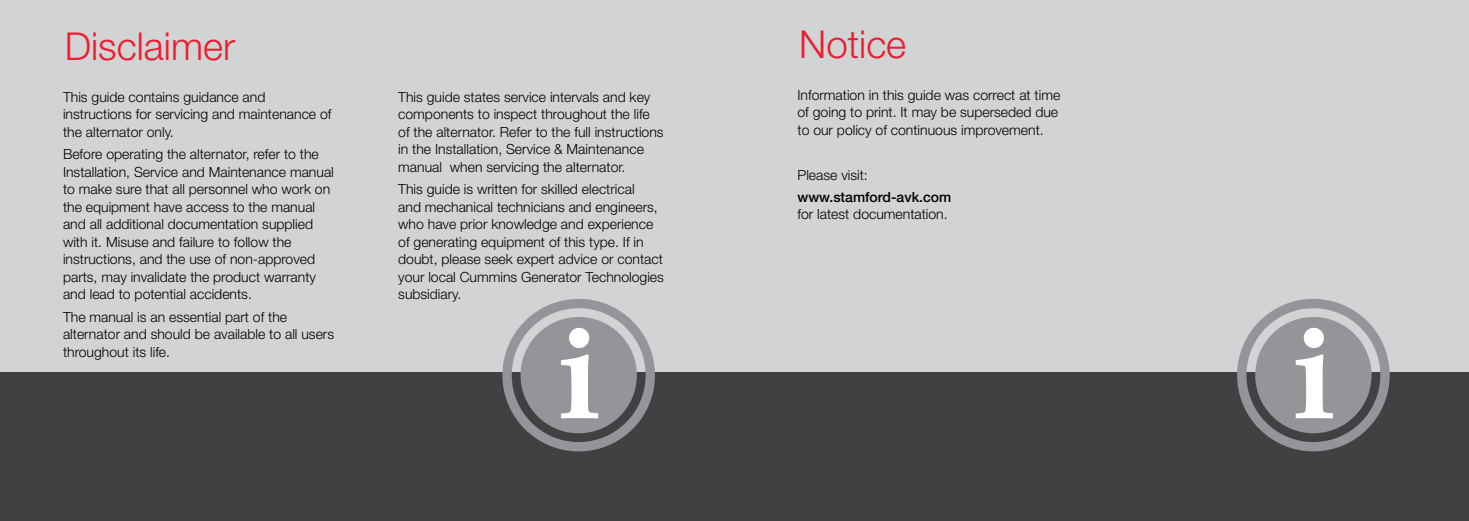
<style>
.page{position:relative;width:1469px;height:521px;background:#fff}
.page>*{position:absolute;margin:0;border:0;box-sizing:border-box;transform-origin:0 0}
.t1{font:300 38.5px "Helvetica Neue LT Std";color:#ed1c2e}
.t2{font:300 14px/17.5px "Helvetica Neue LT Std";color:#000}
.t3{font:500 14px "Helvetica Neue LT Std";color:#000}
</style>
<div class="page">
<div style="left:0;top:0;width:1468px;height:521px;background:#d1d3d4"></div>
<div style="left:0;top:372px;width:1468px;height:149px;background:#414042"></div>
<div style="left:1255px;top:317px;width:116px;height:116px;background:#939598;border-radius:50%"></div>
<div style="left:1237px;top:299px;width:152px;height:152px;border:9px solid #939598;border-radius:50%"></div>
<svg style="left:1295px;top:328px;width:37px;height:90px"></svg>
<div style="left:520px;top:317px;width:117px;height:116px;background:#939598;border-radius:50%"></div>
<div style="left:502px;top:299px;width:153px;height:152px;border:9px solid #939598;border-radius:50%"></div>
<svg style="left:561px;top:328px;width:37px;height:90px"></svg>
<h1 class="t1" style="left:65px;top:23px;width:172px">Disclaimer</h1>
<p class="t2" style="left:63px;top:88px;width:270px">This guide contains guidance and instructions for servicing and maintenance of the alternator only.</p>
<p class="t2" style="left:63px;top:145px;width:272px">Before operating the alternator, refer to the Installation, Service and Maintenance manual to make sure that all personnel who work on the equipment have access to the manual and all additional documentation supplied with it. Misuse and failure to follow the instructions, and the use of non-approved parts, may invalidate the product warranty and lead to potential accidents.</p>
<p class="t2" style="left:63px;top:308px;width:272px">The manual is an essential part of the alternator and should be available to all users throughout its life.</p>
<p class="t2" style="left:398px;top:88px;width:267px">This guide states service intervals and key components to inspect throughout the life of the alternator. Refer to the full instructions in the Installation, Service &amp; Maintenance manual when servicing the alternator.</p>
<p class="t2" style="left:398px;top:180px;width:267px">This guide is written for skilled electrical<br>and mechanical technicians and engineers, who have prior knowledge and experience of generating equipment of this type. If in doubt, please seek expert advice or contact your local Cummins Generator Technologies subsidiary.</p>
<h1 class="t1" style="left:799px;top:21px;width:108px">Notice</h1>
<p class="t2" style="left:797px;top:86px;width:264px">Information in this guide was correct at time of going to print. It may be superseded due to our policy of continuous improvement.</p>
<p class="t2" style="left:797px;top:165px;width:72px">Please visit:</p>
<p class="t3" style="left:797px;top:189px;width:155px">www.stamford-avk.com</p>
<p class="t2" style="left:797px;top:205px;width:152px">for latest documentation.</p>
</div>
